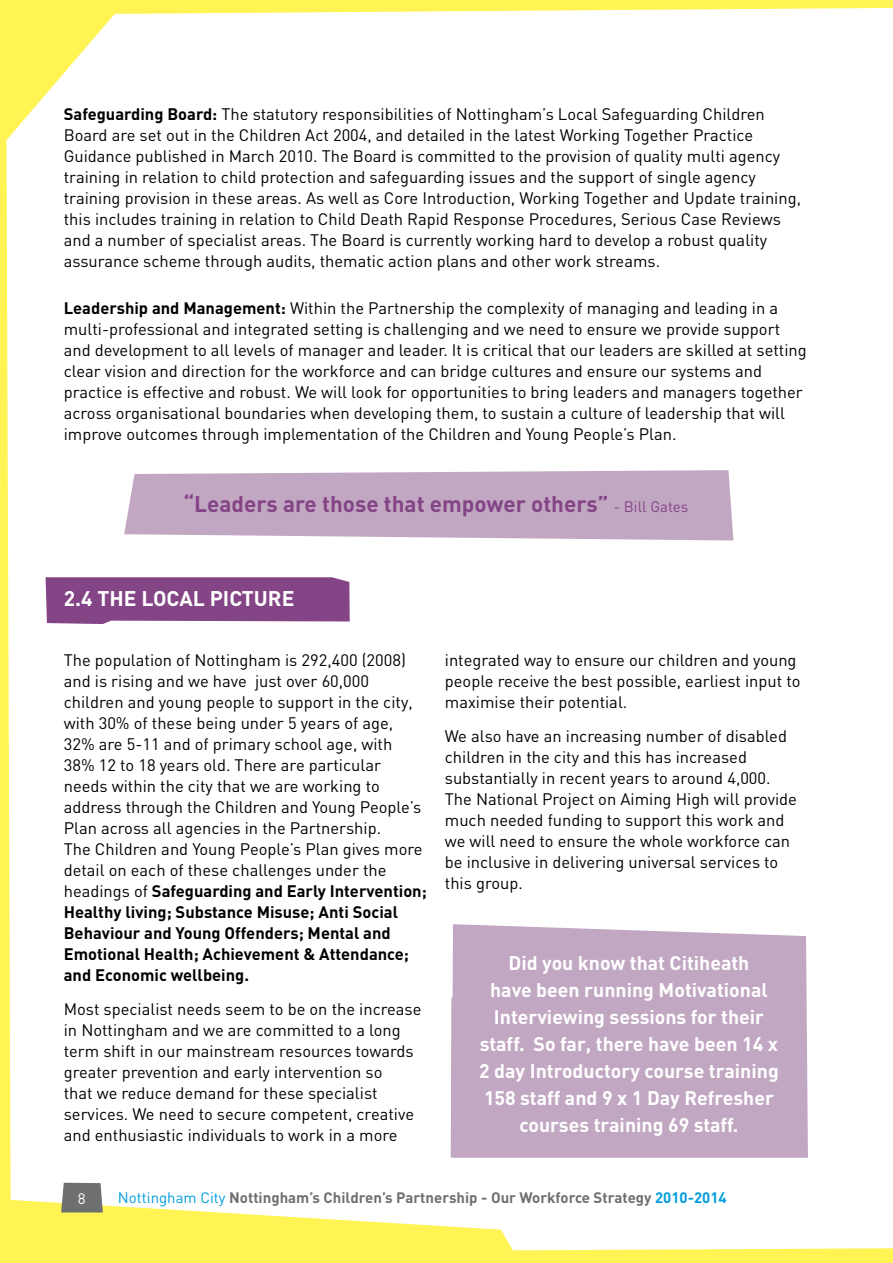
<style>
.page{position:relative;width:893px;height:1263px;background:#fff454}
.page>*{position:absolute;margin:0;border:0;box-sizing:border-box;transform-origin:0 0}
.t1{font:700 22.5px "DIN";color:#844586}
.t2{font:700 21px "DIN";color:#fff}
.t3{font:700 19.5px/27px "DIN";color:#fff;text-align:center}
.t4{font:16.5px/21px "DIN";color:#000}
.t5{font:700 15px "DIN";color:#6d6f71}
.t6{font:15px "DIN";color:#fff}
.s1{font-weight:700}
.s2{font-weight:400;font-size:15px}
.s3{font-weight:400;color:#009ddc}
.s4{color:#009ddc}
</style>
<div class="page">
<div style="left:7px;top:8px;width:886px;height:1242px;background:#fff"></div>
<svg style="left:61px;top:1183px;width:42px;height:29px"></svg>
<svg style="left:46px;top:577px;width:304px;height:47px;background:#8b508d"></svg>
<svg style="left:124px;top:470px;width:609px;height:70px;background:#c6adc7"></svg>
<div style="left:451px;top:924px;width:357px;height:234px;background:#c2a7c3"></div>
<p class="t4" style="left:64px;top:103px;width:739px"><span class="s1">Safeguarding Board:</span> The statutory responsibilities of Nottingham’s Local Safeguarding Children Board are set out in the Children Act 2004, and detailed in the latest Working Together Practice Guidance published in March 2010. The Board is committed to the provision of quality multi agency training in relation to child protection and safeguarding issues and the support of single agency training provision in these areas. As well as Core Introduction, Working Together and Update training, this includes training in relation to Child Death Rapid Response Procedures, Serious Case Reviews and a number of specialist areas. The Board is currently working hard to develop a robust quality assurance scheme through audits, thematic action plans and other work streams.</p>
<p class="t4" style="left:64px;top:297px;width:745px"><span class="s1">Leadership and Management:</span> Within the Partnership the complexity of managing and leading in a multi-professional and integrated setting is challenging and we need to ensure we provide support and development to all levels of manager and leader. It is critical that our leaders are skilled at setting clear vision and direction for the workforce and can bridge cultures and ensure our systems and practice is effective and robust. We will look for opportunities to bring leaders and managers together across organisational boundaries when developing them, to sustain a culture of leadership that will improve outcomes through implementation of the Children and Young People’s Plan.</p>
<h1 class="t1" style="left:183px;top:489px;width:506px">“Leaders are those that empower others” <span class="s2">- Bill Gates</span></h1>
<p class="t2" style="left:64px;top:585px;width:103px">2.4 The Local</p>
<p class="t2" style="left:210px;top:585px;width:72px">Picture</p>
<p class="t4" style="left:64px;top:649px;width:365px">The population of Nottingham is 292,400 (2008) and is rising and we have just over 60,000 children and young people to support in the city, with 30% of these being under 5 years of age, 32% are 5-11 and of primary school age, with 38% 12 to 18 years old. There are particular needs within the city that we are working to address through the Children and Young People’s Plan across all agencies in the Partnership.<br>The Children and Young People’s Plan gives more detail on each of these challenges under the headings of <span class="s1">Safeguarding and Early Intervention; Healthy living; Substance M isuse; Anti Social Behaviour and Young Offenders; Mental and Emotional Health; Achievement &amp; Attendance; and Economic wellbeing.</span></p>
<p class="t4" style="left:64px;top:998px;width:359px">Most specialist needs seem to be on the increase in Nottingham and we are committed to a long term shift in our mainstream resources towards greater prevention and early intervention so<br>that we reduce demand for these specialist services. We need to secure competent, creative and enthusiastic individuals to work in a more</p>
<p class="t4" style="left:445px;top:649px;width:357px">integrated way to ensure our children and young people receive the best possible, earliest input to maximise their potential.</p>
<p class="t4" style="left:445px;top:725px;width:354px">We also have an increasing number of disabled children in the city and this has increased substantially in recent years to around 4,000.<br>The National Project on Aiming High will provide much needed funding to support this work and we will need to ensure the whole workforce can be inclusive in delivering universal services to this group.</p>
<p class="t3" style="left:479px;top:948px;width:301px">Did you know that Citiheath<br>have been running Motivational<br>Interviewing sessions for their staff. So far, there have been 14 x<br>2 day Introductory course training<br>158 staff and 9 x 1 Day Refresher courses training 69 staff.</p>
<p class="t6" style="left:78px;top:1189px;width:9px">8</p>
<p class="t5" style="left:118px;top:1188px;width:610px"><span class="s3">Nottingham City</span> Nottingham’s Children’s Partnership - Our Workforce Strategy <span class="s4">2010-2014</span></p>
</div>
